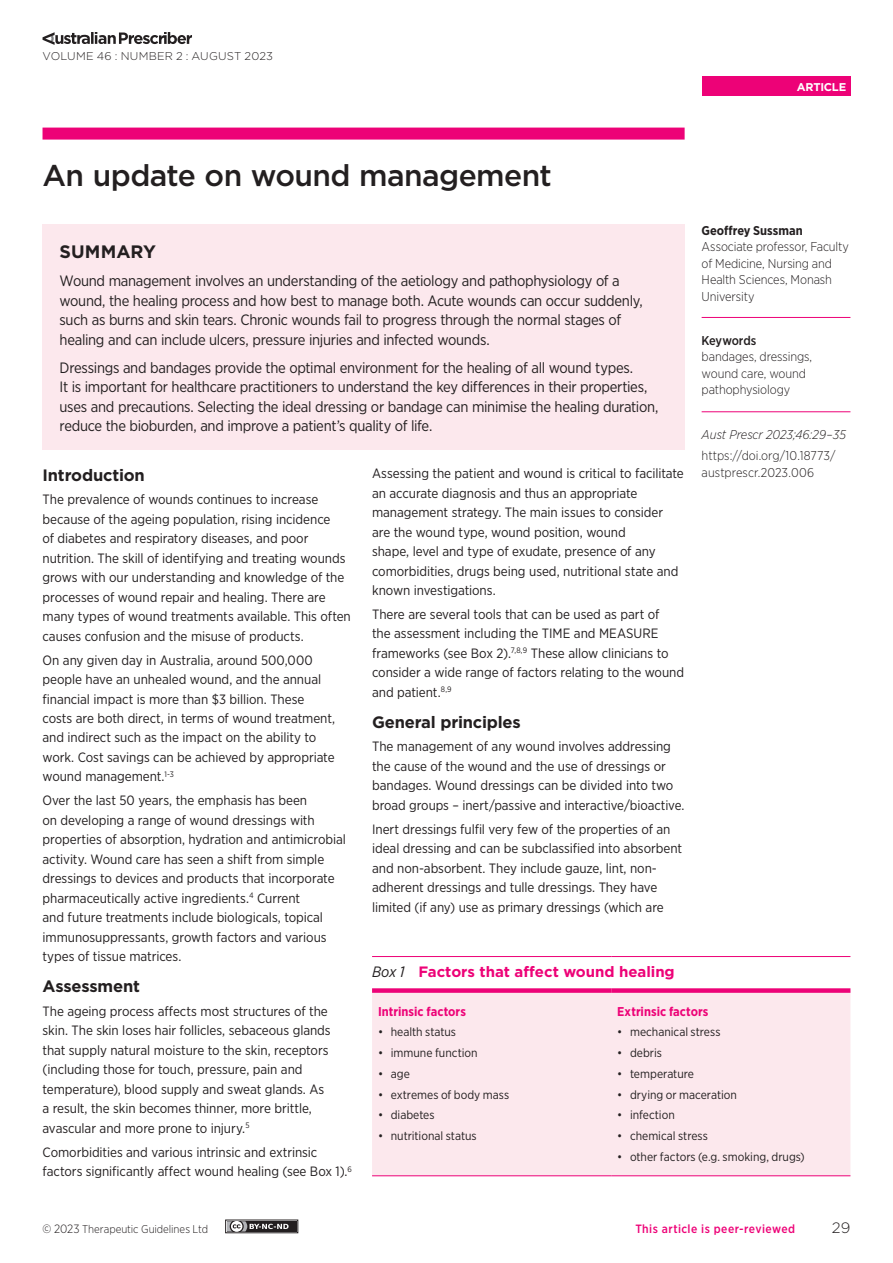
<style>
.page{position:relative;width:893px;height:1263px;background:#fff}
.page>*{position:absolute;margin:0;border:0;box-sizing:border-box;transform-origin:0 0}
.t1{font:500 30px "Gotham";letter-spacing:-.02em;color:#231f20}
.t2{font:700 18px "Gotham";color:#231f20}
.t3{font:700 16.5px "Gotham";letter-spacing:-.015em;color:#231f20}
.t4{font:15px/19.5px "Gotham Narrow";letter-spacing:-.02em;color:#231f20}
.t5{font:700 15px "Gotham";letter-spacing:-.005em;color:#ed0277}
.t6{font:300 15px "Gotham";color:#231f20}
.t7{font:13.5px/19.5px "Gotham Narrow";letter-spacing:-.005em;color:#231f20}
.t8{font:300 12.75px/16.5px "Gotham Narrow";letter-spacing:-.005em;color:#231f20}
.t9{font:700 12.75px "Gotham Narrow";color:#ed0277}
.t10{font:italic 300 12.75px "Gotham Narrow";color:#231f20}
.t11{font:700 12.75px "Gotham Narrow";color:#231f20}
.t12{font:500 12.75px "Gotham Narrow";letter-spacing:-.01em;color:#231f20}
.t13{font:12px "Gotham Narrow";color:#231f20}
.t14{font:500 12px "Gotham Narrow";letter-spacing:.035em;color:#ed0277}
.t15{font:300 11.25px "Gotham Narrow";letter-spacing:-.005em;color:#231f20}
.t16{font:300 11.25px "Gotham";letter-spacing:.02em;color:#231f20}
.t17{font:700 11.25px "Gotham";letter-spacing:-.02em;color:#fff}
.s1{font-family:"Gotham Narrow";font-weight:400;font-style:italic;color:#231f20}
.s2{font-size:12px}
</style>
<div class="page">
<svg style="left:43px;top:32px;width:149px;height:13px"></svg>
<div style="left:702px;top:77px;width:148px;height:19px;background:#ed0277"></div>
<div style="left:43px;top:128px;width:642px;height:12px;background:#ed0277"></div>
<div style="left:225px;top:1219px;width:73px;height:14px;border:1px solid #231f20"></div>
<div style="left:227px;top:1221px;width:69px;height:10px;background:#231f20"></div>
<svg style="left:227px;top:1221px;width:62px;height:10px"></svg>
<hr style="left:702px;top:317px;width:148px;height:1px;background:#ed0277">
<hr style="left:702px;top:411px;width:148px;height:1px;background:#ed0277">
<div style="left:43px;top:225px;width:642px;height:225px;background:#fce8ed"></div>
<div style="left:372px;top:993px;width:478px;height:182px;background:#fce8ed"></div>
<hr style="left:372px;top:1175px;width:239px;height:1px;background:#ed0277">
<hr style="left:611px;top:1175px;width:239px;height:1px;background:#ed0277">
<hr style="left:372px;top:956px;width:239px;height:1px;background:#ed0277">
<hr style="left:611px;top:956px;width:239px;height:1px;background:#ed0277">
<div style="left:372px;top:988px;width:239px;height:5px;background:#ed0277"></div>
<div style="left:611px;top:988px;width:239px;height:5px;background:#ed0277"></div>
<p class="t16" style="left:43px;top:48px;width:232px">VOLUME 46 : NUMBER 2 : AUGUST 2023</p>
<h1 class="t1" style="left:43px;top:155px;width:511px">An update on wound management</h1>
<p class="t17" style="left:797px;top:79px;width:51px">ARTICLE</p>
<p class="t11" style="left:702px;top:222px;width:103px">Geoffrey Sussman</p>
<p class="t8" style="left:702px;top:238px;width:149px">Associate professor, Faculty of Medicine, Nursing and<br>Health Sciences, Monash<br>University</p>
<p class="t12" style="left:702px;top:332px;width:56px">Keywords</p>
<p class="t8" style="left:702px;top:348px;width:112px">bandages, dressings, wound care, wound pathophysiology</p>
<p class="t10" style="left:702px;top:427px;width:146px">Aust Prescr 2023;46:29–35</p>
<p class="t8" style="left:702px;top:447px;width:135px">https://doi.org/10.18773/ austprescr.2023.006</p>
<h2 class="t2" style="left:60px;top:240px;width:98px">SUMMARY</h2>
<p class="t4" style="left:60px;top:271px;width:585px">Wound management involves an understanding of the aetiology and pathophysiology of a wound, the healing process and how best to manage both. Acute wounds can occur suddenly, such as burns and skin tears. Chronic wounds fail to progress through the normal stages of healing and can include ulcers, pressure injuries and infected wounds.</p>
<p class="t4" style="left:60px;top:357px;width:600px">Dressings and bandages provide the optimal environment for the healing of all wound types.<br>It is important for healthcare practitioners to understand the key differences in their properties, uses and precautions. Selecting the ideal dressing or bandage can minimise the healing duration, reduce the bioburden, and improve a patient’s quality of life.</p>
<p class="t7" style="left:372px;top:463px;width:313px">Assessing the patient and wound is critical to facilitate an accurate diagnosis and thus an appropriate management strategy. The main issues to consider are the wound type, wound position, wound<br>shape, level and type of exudate, presence of any comorbidities, drugs being used, nutritional state and known investigations.</p>
<p class="t7" style="left:372px;top:604px;width:314px">There are several tools that can be used as part of<br>the assessment including the TIME and MEASURE frameworks (see Box 2).<sup>7,8,9</sup> These allow clinicians to consider a wide range of factors relating to the wound and patient.<sup>8,9</sup></p>
<p class="t3" style="left:372px;top:711px;width:150px">General principles</p>
<p class="t7" style="left:372px;top:737px;width:314px">The management of any wound involves addressing the cause of the wound and the use of dressings or bandages. Wound dressings can be divided into two broad groups – inert/passive and interactive/bioactive.</p>
<p class="t7" style="left:372px;top:819px;width:311px">Inert dressings fulfil very few of the properties of an ideal dressing and can be subclassified into absorbent and non-absorbent. They include gauze, lint, non&shy;adherent dressings and tulle dressings. They have limited (if any) use as primary dressings (which are</p>
<p class="t3" style="left:43px;top:464px;width:104px">Introduction</p>
<p class="t7" style="left:43px;top:489px;width:310px">The prevalence of wounds continues to increase because of the ageing population, rising incidence<br>of diabetes and respiratory diseases, and poor nutrition. The skill of identifying and treating wounds grows with our understanding and knowledge of the processes of wound repair and healing. There are many types of wound treatments available. This often causes confusion and the misuse of products.</p>
<p class="t7" style="left:43px;top:650px;width:294px">On any given day in Australia, around 500,000 people have an unhealed wound, and the annual financial impact is more than $3 billion. These costs are both direct, in terms of wound treatment, and indirect such as the impact on the ability to work. Cost savings can be achieved by appropriate wound management.<sup>1-3</sup></p>
<p class="t7" style="left:43px;top:790px;width:305px">Over the last 50 years, the emphasis has been<br>on developing a range of wound dressings with properties of absorption, hydration and antimicrobial activity. Wound care has seen a shift from simple dressings to devices and products that incorporate pharmaceutically active ingredients.<sup>4</sup> Current<br>and future treatments include biologicals, topical immunosuppressants, growth factors and various types of tissue matrices.</p>
<p class="t3" style="left:43px;top:975px;width:99px">Assessment</p>
<p class="t7" style="left:43px;top:1001px;width:290px">The ageing process affects most structures of the skin. The skin loses hair follicles, sebaceous glands that supply natural moisture to the skin, receptors (including those for touch, pressure, pain and temperature), blood supply and sweat glands. As a result, the skin becomes thinner, more brittle, avascular and more prone to injury.<sup>5</sup></p>
<p class="t7" style="left:43px;top:1142px;width:311px">Comorbidities and various intrinsic and extrinsic factors significantly affect wound healing (see Box 1).<sup>6</sup></p>
<p class="t5" style="left:372px;top:962px;width:304px"><span class="s1">Box 1</span> Factors that affect wound healing</p>
<p class="t9" style="left:378px;top:1003px;width:89px">Intrinsic factors</p>
<p class="t13" style="left:378px;top:1025px;width:80px">• health status</p>
<p class="t13" style="left:378px;top:1045px;width:101px">• immune function</p>
<p class="t13" style="left:378px;top:1066px;width:33px">• age</p>
<p class="t13" style="left:378px;top:1087px;width:133px">• extremes of body mass</p>
<p class="t13" style="left:378px;top:1108px;width:58px">• diabetes</p>
<p class="t13" style="left:378px;top:1128px;width:100px">• nutritional status</p>
<p class="t9" style="left:617px;top:1003px;width:93px">Extrinsic factors</p>
<p class="t13" style="left:617px;top:1025px;width:105px">• mechanical stress</p>
<p class="t13" style="left:617px;top:1045px;width:46px">• debris</p>
<p class="t13" style="left:617px;top:1066px;width:78px">• temperature</p>
<p class="t13" style="left:617px;top:1087px;width:121px">• drying or maceration</p>
<p class="t13" style="left:617px;top:1108px;width:59px">• infection</p>
<p class="t13" style="left:617px;top:1128px;width:92px">• chemical stress</p>
<p class="t13" style="left:617px;top:1149px;width:189px">• other factors (e.g. smoking, drugs)</p>
<p class="t15" style="left:43px;top:1222px;width:167px"><span class="s2">© 2023</span> Therapeutic Guidelines Ltd</p>
<p class="t14" style="left:635px;top:1221px;width:161px">This article is peer-reviewed</p>
<p class="t6" style="left:832px;top:1218px;width:20px">29</p>
</div>
